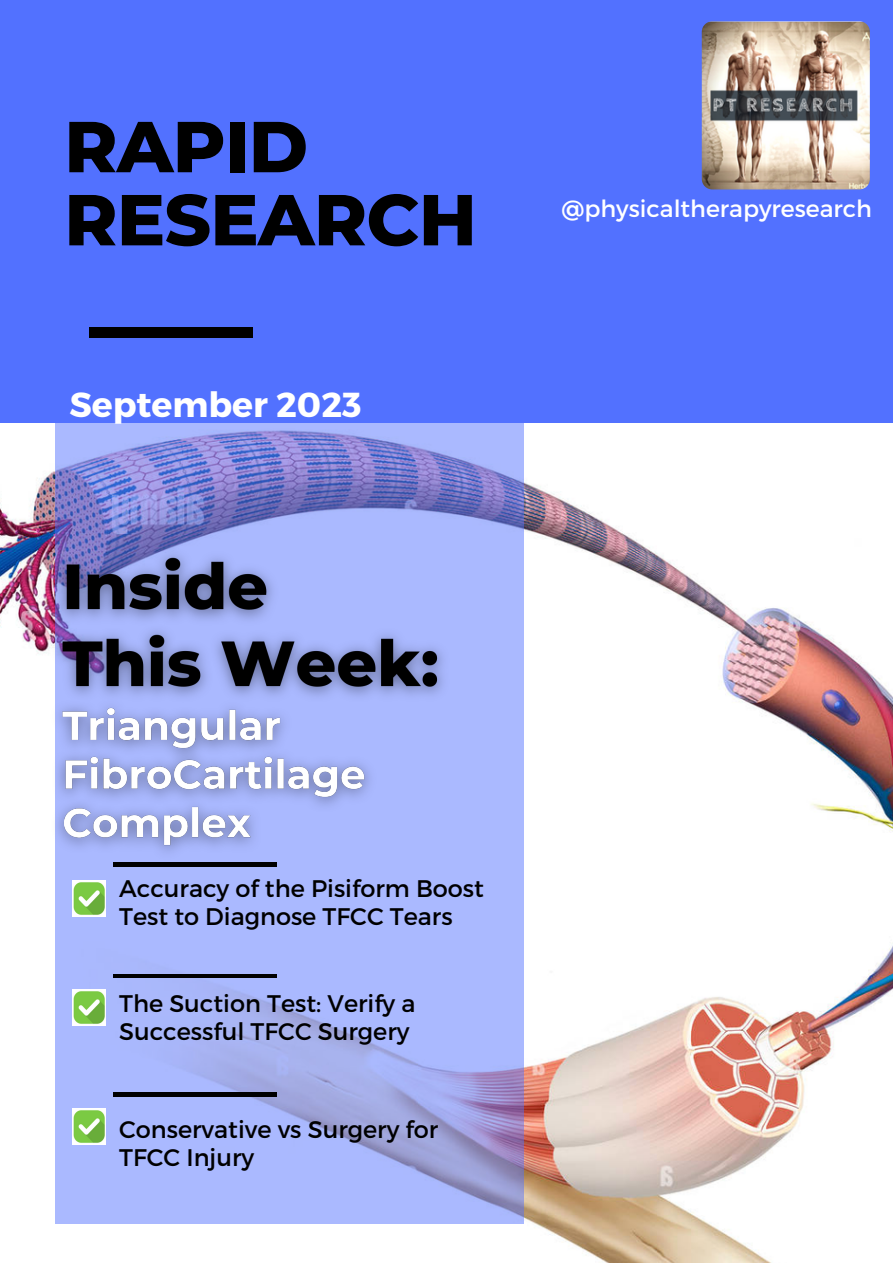
<style>
.page{position:relative;width:893px;height:1264px;background:#fff}
.page>*{position:absolute;margin:0;border:0;box-sizing:border-box;transform-origin:0 0}
.t1{font:800 72px "Montserrat";letter-spacing:-.01em;color:#000}
.t2{font:700 34.65px "Montserrat";color:#fff}
.t3{font:24px/28px "Montserrat";color:#000}
.t4{font:23.55px "Montserrat";color:#fff}
</style>
<div class="page">
<div style="left:0;top:0;width:892px;height:1262px;background:#5271ff"></div>
<img style="left:0;top:423px;width:892px;height:839px">
<svg style="left:55px;top:327px;width:468px;height:897px;fill:#aab9ff"></svg>
<div style="left:89px;top:327px;width:163px;height:11px;background:#000"></div>
<hr style="left:113px;top:974px;width:163px;height:3px;background:#000">
<hr style="left:113px;top:1092px;width:163px;height:4px;background:#000">
<img style="left:701px;top:21px;width:168px;height:168px;border-radius:10px">
<img style="left:72px;top:880px;width:34px;height:36px">
<img style="left:72px;top:989px;width:34px;height:36px">
<img style="left:72px;top:1108px;width:34px;height:36px">
<img style="left:42px;top:540px;width:416px;height:328px">
<p class="t1" style="left:64px;top:102px;width:245px">RAPID</p>
<p class="t1" style="left:64px;top:176px;width:414px">RESEARCH</p>
<p class="t2" style="left:69px;top:382px;width:293px">September 2023</p>
<p class="t4" style="left:561px;top:193px;width:312px">@physicaltherapyresearch</p>
<p class="t3" style="left:119px;top:872px;width:366px">Accuracy of the Pisiform Boost<br>Test to Diagnose TFCC Tears</p>
<p class="t3" style="left:119px;top:988px;width:298px">The Suction Test: Verify a<br>Successful TFCC Surgery</p>
<p class="t3" style="left:119px;top:1113px;width:320px">Conservative vs Surgery for<br>TFCC Injury</p>
</div>
